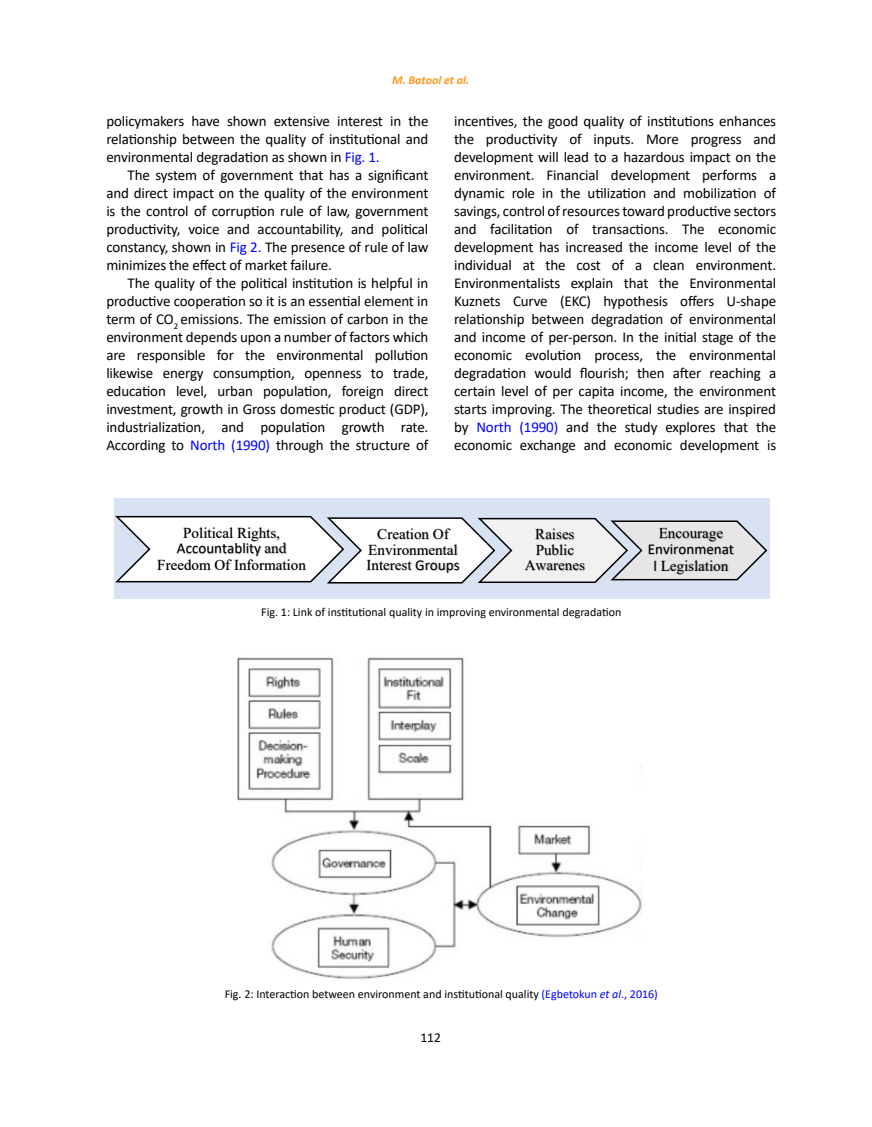
<style>
.page{position:relative;width:872px;height:1127px;background:#fff}
.page>*{position:absolute;margin:0;border:0;box-sizing:border-box;transform-origin:0 0}
.t1{font:15px/18px "Calibri";letter-spacing:-.01em;color:#000;text-align:justify}
.t2{font:15px/15.6px "Times New Roman";color:#000;text-align:center}
.t3{font:13.5px "Calibri";color:#000}
.t4{font:12px "Calibri";color:#000}
.t5{font:italic 700 12px "Calibri";color:#f8991d}
.s1{color:#00f}
.s2{font-family:"Times New Roman"}
.s3{font-family:"Calibri"}
.s4{font-style:italic;color:#00f}
</style>
<div class="page">
<div style="left:115px;top:498px;width:654px;height:100px;background:#d9e2f3"></div>
<svg style="left:114px;top:514px;width:654px;height:70px"></svg>
<img style="left:649px;top:519px;width:87px;height:15px">
<img style="left:637px;top:534px;width:107px;height:35px">
<img style="left:643px;top:551px;width:8px;height:33px">
<img style="left:651px;top:551px;width:87px;height:33px">
<img style="left:237px;top:657px;width:405px;height:323px">
<p class="t5" style="left:392px;top:72px;width:78px">M. Batool et al.</p>
<p class="t1" style="left:106px;top:112px;width:324px">policymakers have shown extensive interest in the relationship between the quality of institutional and environmental degradation as shown in <span class="s1">Fig. 1.</span></p>
<p class="t1" style="left:106px;top:166px;width:324px;text-indent:21px">The system of government that has a significant and direct impact on the quality of the environment is the control of corruption rule of law, government productivity, voice and accountability, and political constancy, shown in <span class="s1">Fig 2.</span> The presence of rule of law minimizes the effect of market failure.</p>
<p class="t1" style="left:106px;top:274px;width:324px;text-indent:21px">The quality of the political institution is helpful in productive cooperation so it is an essential element in term of CO<sub>2</sub> emissions. The emission of carbon in the environment depends upon a number of factors which are responsible for the environmental pollution likewise energy consumption, openness to trade, education level, urban population, foreign direct investment, growth in Gross domestic product (GDP), industrialization, and population growth rate.<br>According to <span class="s1">North (1990)</span> through the structure of</p>
<p class="t1" style="left:454px;top:112px;width:324px">incentives, the good quality of institutions enhances the productivity of inputs. More progress and development will lead to a hazardous impact on the environment. Financial development performs a dynamic role in the utilization and mobilization of savings, control of resources toward productive sectors and facilitation of transactions. The economic development has increased the income level of the individual at the cost of a clean environment.<br>Environmentalists explain that the Environmental Kuznets Curve (EKC) hypothesis offers U-shape relationship between degradation of environmental and income of per-person. In the initial stage of the economic evolution process, the environmental degradation would flourish; then after reaching a certain level of per capita income, the environment starts improving. The theoretical studies are inspired by <span class="s1">North (1990)</span> and the study explores that the economic exchange and economic development is</p>
<p class="t2" style="left:183px;top:524px;width:98px">Political Rights,</p>
<p class="t1" style="left:177px;top:539px;width:111px">Accountablity <span class="s2">and</span></p>
<p class="t2" style="left:157px;top:556px;width:150px">Freedom Of Information</p>
<p class="t2" style="left:366px;top:526px;width:95px">Creation Of<br>Environmental<br>Interest <span class="s3">Groups</span></p>
<p class="t2" style="left:525px;top:526px;width:62px">Raises<br>Public<br>Awarenes</p>
<p class="t2" style="left:658px;top:525px;width:66px">Encourage</p>
<p class="t1" style="left:648px;top:540px;width:88px">Environmenat</p>
<p class="t2" style="left:653px;top:557px;width:76px"><span class="s3">l</span> Legislation</p>
<p class="t1" style="left:240px;top:603px;width:453px">Fig. 1: Link of institutional quality in improving environmental degradation</p>
<p class="t4" style="left:261px;top:603px;width:361px">Fig. 1: Link of institutional quality in improving environmental degradation</p>
<p class="t4" style="left:225px;top:985px;width:435px">Fig. 2: Interaction between environment and institutional quality <span class="s1">(Egbetokun</span> <span class="s4">et al</span><span class="s1">., 2016)</span></p>
<p class="t3" style="left:420px;top:1028px;width:22px">112</p>
</div>
